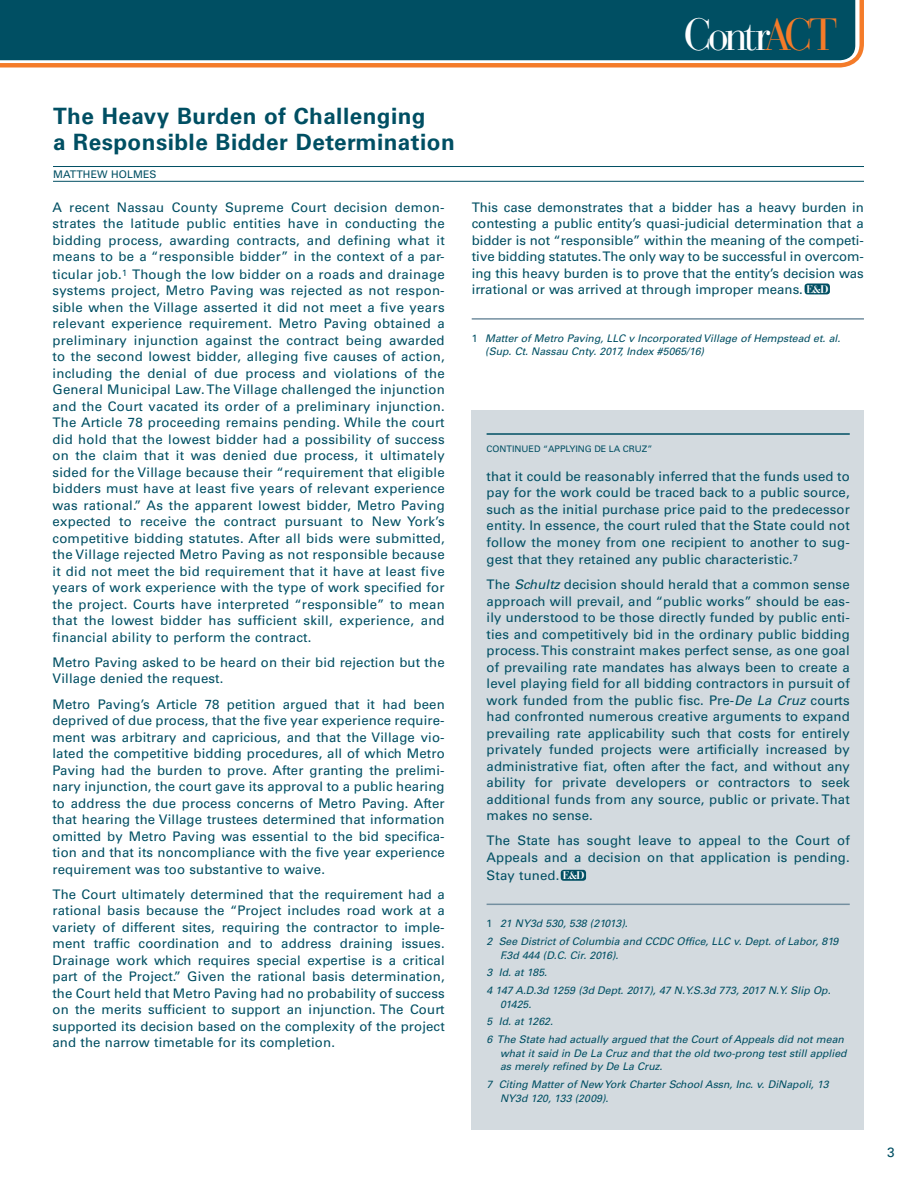
<style>
.page{position:relative;width:918px;height:1188px;background:#fff}
.page>*{position:absolute;margin:0;border:0;box-sizing:border-box;transform-origin:0 0}
.t1{font:47.7px "Bauer Bodoni BT";letter-spacing:-.065em;color:#fff;scale:.95 1}
.t2{font:700 22.5px/25.5px "Univers LT Std";letter-spacing:.02em;color:#004f63}
.t3{font:13.5px "Univers LT Std";color:#004f63}
.t4{font:13.2px/16.5px "Univers LT Std";letter-spacing:.01em;color:#004f63;text-align:justify}
.t5{font:700 11.7px "Bauer Bodoni BT";color:#fff;scale:.95 1}
.t6{font:italic 10.5px/17.9px "Univers LT Std";color:#004f63}
.t7{font:10.5px "Univers LT Std";letter-spacing:.01em;color:#004f63}
.t8{font:9px "Univers LT Std";color:#004f63}
.s1{color:#f47b29}
.s2{font-style:normal}
.s3{font-style:italic}
</style>
<div class="page">
<hr style="left:472px;top:318px;width:392px;height:2px;background:#738fa0">
<div style="left:472px;top:410px;width:392px;height:720px;background:#d3dadf"></div>
<svg style="left:0;top:67px;width:844px;height:1px"></svg>
<div style="left:0;top:0;width:864px;height:67px;background:#f47b29"></div>
<div style="left:0;top:0;width:858px;height:63px;background:#004f63"></div>
<hr style="left:487px;top:904px;width:363px;height:1px;background:#738fa0">
<hr style="left:487px;top:433px;width:363px;height:2px;background:#004f63">
<hr style="left:53px;top:166px;width:811px;height:1px;background:#004f63">
<hr style="left:53px;top:181px;width:811px;height:1px;background:#004f63">
<div style="left:805px;top:284px;width:25px;height:10px;background:#004f63;border-radius:3px"></div>
<div style="left:561px;top:870px;width:25px;height:11px;background:#004f63;border-radius:3px"></div>
<h1 class="t1" style="left:684px;top:5px;width:163px">Contr<span class="s1">ACT</span></h1>
<h2 class="t2" style="left:53px;top:104px;width:403px">The Heavy Burden of Challenging<br>a Responsible Bidder Determination</h2>
<p class="t7" style="left:53px;top:168px;width:105px">MATTHEW HOLMES</p>
<p class="t4" style="left:52px;top:199px;width:394px">A recent Nassau County Supreme Court decision demon&shy;strates the latitude public entities have in conducting the bidding process, awarding contracts, and defining what it means to be a “responsible bidder” in the context of a par&shy;ticular job.<sup>1</sup> Though the low bidder on a roads and drainage systems project, Metro Paving was rejected as not respon&shy;sible when the Village asserted it did not meet a five years relevant experience requirement. Metro Paving obtained a preliminary injunction against the contract being awarded to the second lowest bidder, alleging five causes of action, including the denial of due process and violations of the General Municipal Law. The Village challenged the injunction and the Court vacated its order of a preliminary injunction.<br>The Article 78 proceeding remains pending. While the court did hold that the lowest bidder had a possibility of success on the claim that it was denied due process, it ultimately sided for the Village because their “requirement that eligible bidders must have at least five years of relevant experience was rational.” As the apparent lowest bidder, Metro Paving expected to receive the contract pursuant to New York’s competitive bidding statutes. After all bids were submitted, the Village rejected Metro Paving as not responsible because it did not meet the bid requirement that it have at least five years of work experience with the type of work specified for the project. Courts have interpreted “responsible” to mean that the lowest bidder has sufficient skill, experience, and financial ability to perform the contract.</p>
<p class="t4" style="left:52px;top:654px;width:394px">Metro Paving asked to be heard on their bid rejection but the<br>Village denied the request.</p>
<p class="t4" style="left:52px;top:696px;width:394px">Metro Paving’s Article 78 petition argued that it had been deprived of due process, that the five year experience require&shy;ment was arbitrary and capricious, and that the Village vio&shy;lated the competitive bidding procedures, all of which Metro Paving had the burden to prove. After granting the prelimi&shy;nary injunction, the court gave its approval to a public hearing to address the due process concerns of Metro Paving. After that hearing the Village trustees determined that information omitted by Metro Paving was essential to the bid specifica&shy;tion and that its noncompliance with the five year experience requirement was too substantive to waive.</p>
<p class="t4" style="left:52px;top:886px;width:394px">The Court ultimately determined that the requirement had a rational basis because the “Project includes road work at a variety of different sites, requiring the contractor to imple&shy;ment traffic coordination and to address draining issues.<br>Drainage work which requires special expertise is a critical part of the Project.” Given the rational basis determination, the Court held that Metro Paving had no probability of success on the merits sufficient to support an injunction. The Court supported its decision based on the complexity of the project and the narrow timetable for its completion.</p>
<p class="t4" style="left:472px;top:199px;width:394px">This case demonstrates that a bidder has a heavy burden in contesting a public entity’s quasi-judicial determination that a bidder is not “responsible” within the meaning of the competi&shy;tive bidding statutes. The only way to be successful in overcom&shy;ing this heavy burden is to prove that the entity’s decision was irrational or was arrived at through improper means.</p>
<p class="t6" style="left:485px;top:331px;width:357px;line-height:13.5px;text-indent:-14px"><span class="s2">1</span> Matter of Metro Paving, LLC v Incorporated Village of Hempstead et. al. (Sup. Ct. Nassau Cnty. 2017, Index #5065/16)</p>
<p class="t5" style="left:807px;top:282px;width:24px">E&amp;D</p>
<p class="t8" style="left:487px;top:443px;width:167px">CONTINUED “APPLYING DE LA CRUZ”</p>
<p class="t4" style="left:487px;top:468px;width:365px">that it could be reasonably inferred that the funds used to pay for the work could be traced back to a public source, such as the initial purchase price paid to the predecessor entity. In essence, the court ruled that the State could not follow the money from one recipient to another to sug&shy;gest that they retained any public characteristic.<sup>7</sup></p>
<p class="t4" style="left:487px;top:576px;width:365px">The <span class="s3">Schultz</span> decision should herald that a common sense approach will prevail, and “public works” should be eas&shy;ily understood to be those directly funded by public enti&shy;ties and competitively bid in the ordinary public bidding process. This constraint makes perfect sense, as one goal of prevailing rate mandates has always been to create a level playing field for all bidding contractors in pursuit of work funded from the public fisc. Pre-<span class="s3">De La Cruz</span> courts had confronted numerous creative arguments to expand prevailing rate applicability such that costs for entirely privately funded projects were artificially increased by administrative fiat, often after the fact, and without any ability for private developers or contractors to seek additional funds from any source, public or private. That makes no sense.</p>
<p class="t4" style="left:487px;top:833px;width:365px">The State has sought leave to appeal to the Court of<br>Appeals and a decision on that application is pending.</p>
<p class="t4" style="left:487px;top:867px;width:74px">Stay tuned.</p>
<p class="t6" style="left:487px;top:915px;width:353px"><span class="s2">1</span> 21 NY3d 530, 538 (21013).<br>2 See District of Columbia and CCDC Office, LLC v. Dept. of Labor, 819</p>
<p class="t6" style="left:487px;top:946px;width:346px;text-indent:14px">F.3d 444 (D.C. Cir. 2016).<br>3 Id. at 185.<br>4 147 A.D.3d 1259 (3d Dept. 2017), 47 N.Y.S.3d 773, 2017 N.Y. Slip Op.</p>
<p class="t6" style="left:487px;top:995px;width:359px;text-indent:14px">01425.<br>5 Id. at 1262.<br>6 The State had actually argued that the Court of Appeals did not mean</p>
<p class="t6" style="left:500px;top:1047px;width:348px;line-height:13.5px">what it said in De La Cruz and that the old two-prong test still applied as merely refined by De La Cruz.</p>
<p class="t6" style="left:500px;top:1078px;width:330px;line-height:13.5px;text-indent:-14px">7 Citing Matter of New York Charter School Assn, Inc. v. DiNapoli, 13<br>NY3d 120, 133 (2009).</p>
<p class="t5" style="left:563px;top:868px;width:24px">E&amp;D</p>
<p class="t3" style="left:887px;top:1144px;width:9px">3</p>
</div>
